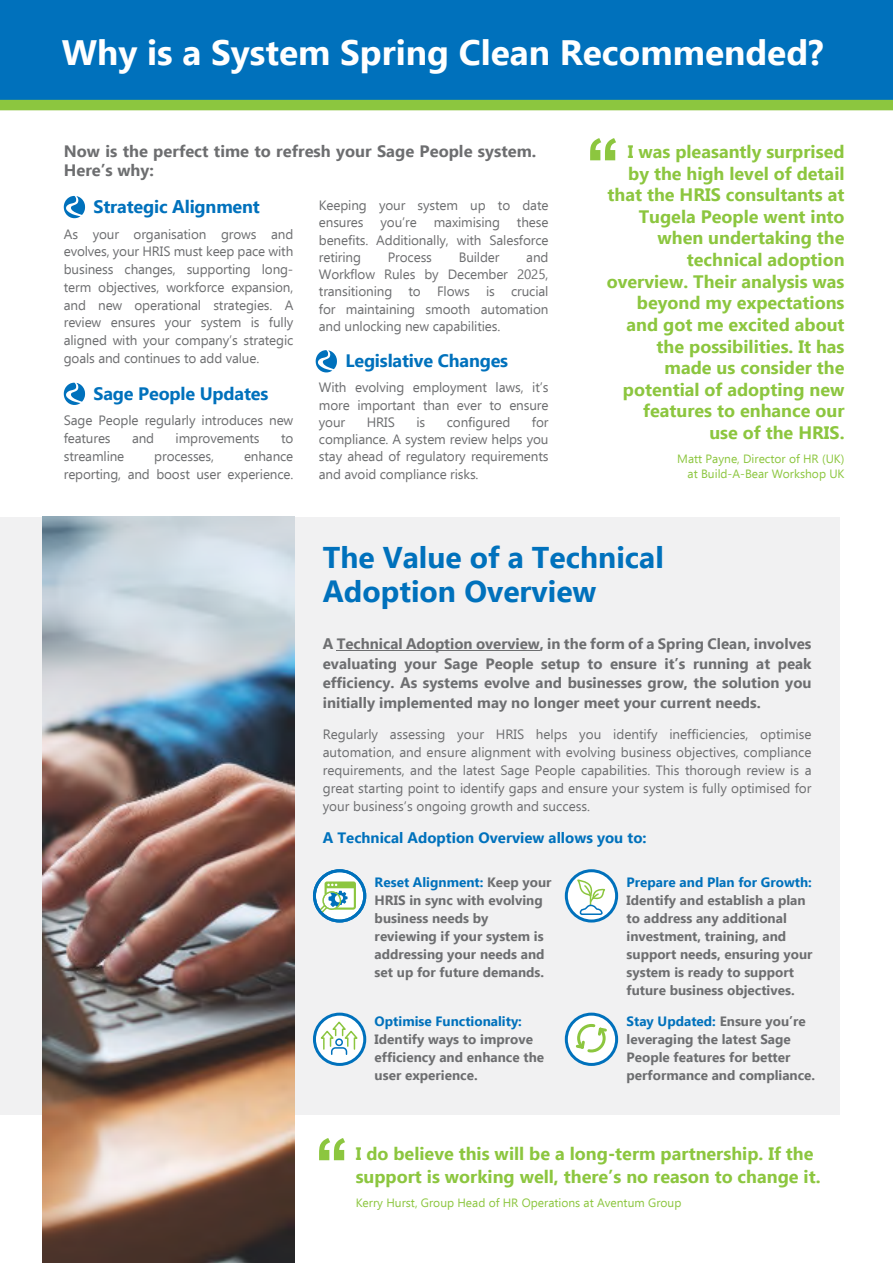
<style>
.page{position:relative;width:893px;height:1263px;background:#fff}
.page>*{position:absolute;margin:0;border:0;box-sizing:border-box;transform-origin:0 0}
.t1{font:700 75px "Arial";color:#8cc63f}
.t2{font:700 35.25px "Ebrima";color:#fff}
.t3{font:700 30px/34.5px "Ebrima";color:#0071bc}
.t4{font:700 18px/21.6px "Ebrima";color:#8cc63f}
.t5{font:700 18px "Ebrima";letter-spacing:-.01em;color:#0071bc}
.t6{font:700 16.5px/19.5px "Ebrima";color:#6d6e70}
.t7{font:700 15px/19.5px "Ebrima";color:#6d6e70;text-align:justify}
.t8{font:700 15px "Ebrima";color:#0071bc}
.t9{font:13.5px/17.2px "Ebrima";letter-spacing:-.01em;color:#6d6e70;text-align:justify}
.t10{font:700 13.5px/18px "Ebrima";color:#6d6e70}
.t11{font:700 13.5px "Ebrima";color:#0071bc}
.t12{font:12px/15.3px "Ebrima";color:#8cc63f;text-align:right}
.s1{color:#0071bc}
</style>
<div class="page">
<div style="left:0;top:517px;width:839px;height:597px;background:#f1f1f2"></div>
<svg style="left:313px;top:869px;width:53px;height:53px"></svg>
<svg style="left:317px;top:881px;width:39px;height:31px"></svg>
<div style="left:313px;top:869px;width:53px;height:53px;border:3px solid #0071bc;border-radius:50%"></div>
<svg style="left:313px;top:1013px;width:53px;height:53px"></svg>
<svg style="left:318px;top:1020px;width:42px;height:36px"></svg>
<svg style="left:565px;top:869px;width:53px;height:53px"></svg>
<svg style="left:576px;top:879px;width:32px;height:37px"></svg>
<svg style="left:565px;top:1013px;width:53px;height:53px"></svg>
<svg style="left:574px;top:1022px;width:35px;height:32px"></svg>
<img style="left:43px;top:517px;width:251px;height:746px">
<svg style="left:0;top:0;width:893px;height:110px;background:#0c78b0"></svg>
<hr style="left:337px;top:650px;width:203px;height:1px;background:#6d6e70">
<svg style="left:64px;top:196px;width:21px;height:22px"></svg>
<svg style="left:64px;top:383px;width:21px;height:22px"></svg>
<svg style="left:316px;top:350px;width:21px;height:22px"></svg>
<h2 class="t2" style="left:62px;top:39px;width:763px">Why is a System Spring Clean Recommended?</h2>
<h1 class="t1" style="left:585px;top:138px;width:37px">‘‘</h1>
<p class="t6" style="left:64px;top:143px;width:474px">Now is the perfect time to refresh your Sage People system.<br>Here’s why:</p>
<p class="t4" style="left:607px;top:143px;width:239px;text-align:right">I was pleasantly surprised by the high level of detail that the HRIS consultants at<br>Tugela People went into when undertaking the technical adoption overview. Their analysis was beyond my expectations and got me excited about the possibilities. It has made us consider the potential of adopting new features to enhance our<br>use of the HRIS.</p>
<p class="t12" style="left:677px;top:452px;width:169px">Matt Payne, Director of HR (UK) at Build-A-Bear Workshop UK</p>
<h3 class="t5" style="left:94px;top:200px;width:168px">Strategic Alignment</h3>
<p class="t9" style="left:64px;top:226px;width:231px;line-height:17.7px">As your organisation grows and evolves, your HRIS must keep pace with business changes, supporting long&shy;term objectives, workforce expansion, and new operational strategies. A review ensures your system is fully aligned with your company’s strategic goals and continues to add value.</p>
<h3 class="t5" style="left:94px;top:387px;width:176px">Sage People Updates</h3>
<p class="t9" style="left:64px;top:413px;width:231px;line-height:17.7px">Sage People regularly introduces new features</p>
<p class="t9" style="left:319px;top:198px;width:231px">Keeping your system up to date ensures</p>
<p class="t9" style="left:319px;top:215px;width:231px;text-indent:198px">these benefits. Additionally, with Salesforce retiring</p>
<p class="t9" style="left:381px;top:215px;width:38px">you’re</p>
<p class="t9" style="left:434px;top:215px;width:68px">maximising</p>
<p class="t9" style="left:319px;top:250px;width:231px;text-indent:207px">and Workflow Rules by December 2025, transitioning to Flows is crucial for maintaining smooth automation and unlocking new capabilities.</p>
<h3 class="t5" style="left:345px;top:354px;width:164px">Legislative Changes</h3>
<p class="t9" style="left:319px;top:380px;width:231px">With evolving employment laws, it’s more important than ever to ensure your</p>
<p class="t9" style="left:388px;top:250px;width:46px">Process</p>
<p class="t9" style="left:459px;top:250px;width:42px">Builder</p>
<p class="t9" style="left:319px;top:415px;width:231px;text-indent:213px">for compliance. A system review helps you stay ahead of regulatory requirements and avoid compliance risks.</p>
<p class="t9" style="left:367px;top:415px;width:30px">HRIS</p>
<p class="t9" style="left:416px;top:415px;width:10px">is</p>
<p class="t9" style="left:447px;top:415px;width:65px">configured</p>
<p class="t9" style="left:132px;top:431px;width:24px">and</p>
<p class="t9" style="left:176px;top:431px;width:86px">improvements</p>
<p class="t9" style="left:281px;top:431px;width:14px">to</p>
<p class="t9" style="left:64px;top:449px;width:62px">streamline</p>
<p class="t9" style="left:154px;top:449px;width:61px">processes,</p>
<p class="t9" style="left:64px;top:448px;width:231px;line-height:17.7px;text-align:right">enhance<br>reporting, and boost user experience.</p>
<h3 class="t3" style="left:323px;top:543px;width:343px">The Value of a Technical<br>Adoption Overview</h3>
<p class="t7" style="left:323px;top:635px;width:490px">A Technical Adoption overview, in the form of a Spring Clean, involves evaluating your Sage People setup to ensure it’s running at peak efficiency. As systems evolve and businesses grow, the solution you initially implemented may no longer meet your current needs.</p>
<p class="t9" style="left:323px;top:727px;width:490px;line-height:18px">Regularly assessing your HRIS helps you identify inefficiencies, optimise automation, and ensure alignment with evolving business objectives, compliance requirements, and the latest Sage People capabilities. This thorough review is a great starting point to identify gaps and ensure your system is fully optimised for your business’s ongoing growth and success.</p>
<p class="t8" style="left:323px;top:831px;width:325px">A Technical Adoption Overview allows you to:</p>
<p class="t10" style="left:375px;top:874px;width:179px"><span class="s1">Reset Alignment:</span> Keep your<br>HRIS in sync with evolving business needs by reviewing if your system is addressing your needs and set up for future demands.</p>
<p class="t11" style="left:375px;top:1016px;width:149px">Optimise Functionality:</p>
<p class="t10" style="left:375px;top:1032px;width:171px">Identify ways to improve efficiency and enhance the user experience.</p>
<p class="t11" style="left:627px;top:877px;width:187px">Prepare and Plan for Growth:</p>
<p class="t10" style="left:627px;top:892px;width:187px">Identify and establish a plan to address any additional investment, training, and support needs, ensuring your system is ready to support future business objectives.</p>
<p class="t10" style="left:627px;top:1014px;width:190px"><span class="s1">Stay Updated:</span> Ensure you’re leveraging the latest Sage<br>People features for better performance and compliance.</p>
<h1 class="t1" style="left:313px;top:1137px;width:37px">‘‘</h1>
<h3 class="t4" style="left:356px;top:1144px;width:466px;line-height:22.5px">I do believe this will be a long-term partnership. If the support is working well, there’s no reason to change it.</h3>
<p class="t12" style="left:356px;top:1196px;width:327px">Kerry Hurst, Group Head of HR Operations at Aventum Group</p>
</div>
